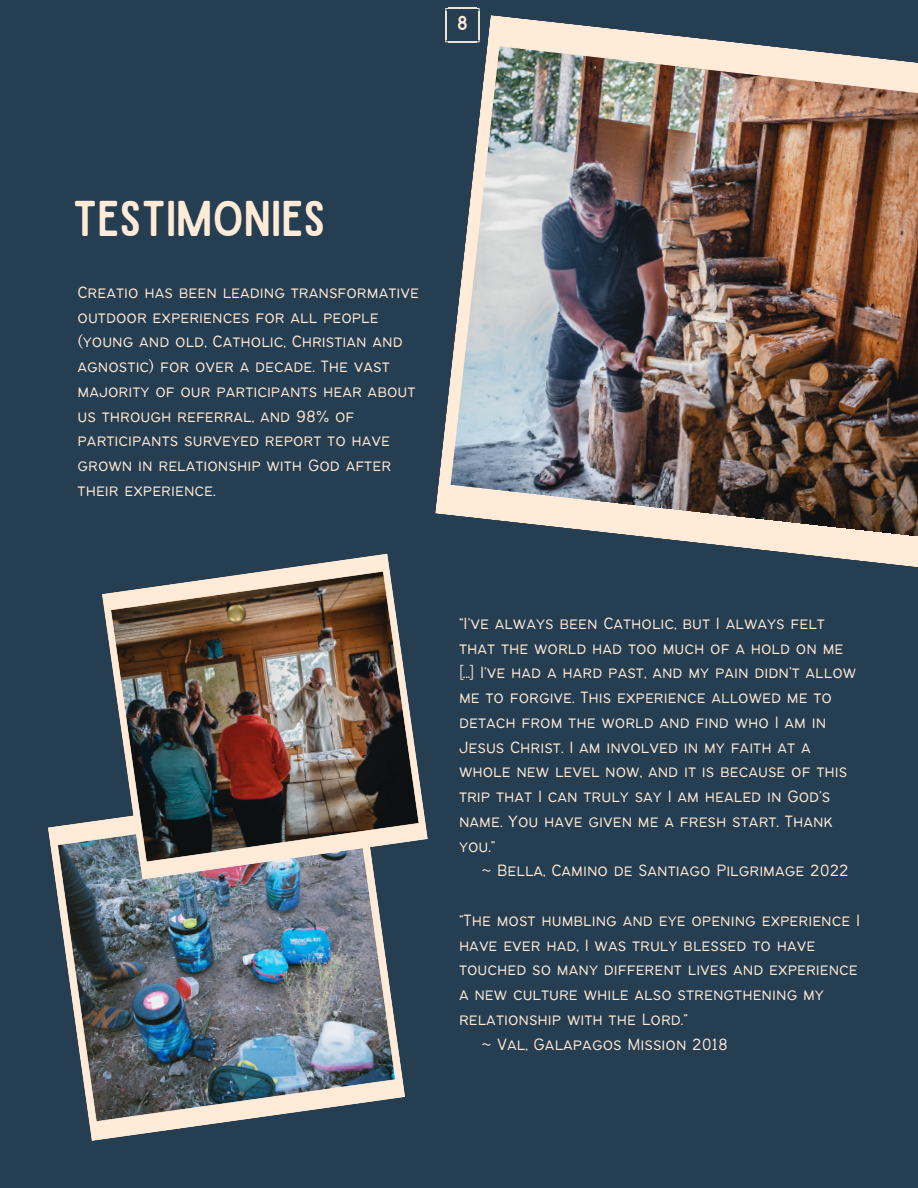
<style>
.page{position:relative;width:918px;height:1188px;background:#263e51}
.page>*{position:absolute;margin:0;border:0;box-sizing:border-box;transform-origin:0 0}
.t1{font:48px "Sailors";color:#ffebd7}
.t2{font:19.35px "Sailors";color:#ffebd7}
.t3{font:300 18px/24.8px "Bantayog";color:#ffebd7}
</style>
<div class="page">
<img style="left:435px;top:15px;width:483px;height:552px">
<img style="left:48px;top:820px;width:357px;height:321px">
<img style="left:102px;top:553px;width:326px;height:327px">
<img style="left:227px;top:604px;width:21px;height:22px">
<svg style="left:445px;top:8px;width:35px;height:34px"></svg>
<p class="t2" style="left:457px;top:16px;width:12px">8</p>
<h1 class="t1" style="left:73px;top:201px;width:254px">TESTIMONIES</h1>
<p class="t3" style="left:78px;top:281px;width:343px">Creatio has been leading transformative outdoor experiences for all people (young and old, Catholic, Christian and agnostic) for over a decade. The vast majority of our participants hear about us through referral, and 98% of participants surveyed report to have grown in relationship with God after their experience.</p>
<p class="t3" style="left:459px;top:612px;width:399px">“I’ve always been Catholic, but I always felt that the world had too much of a hold on me [...] I’ve had a hard past, and my pain didn’t allow me to forgive. This experience allowed me to detach from the world and find who I am in Jesus Christ. I am involved in my faith at a whole new level now, and it is because of this trip that I can truly say I am healed in God’s name. You have given me a fresh start. Thank you.”</p>
<p class="t3" style="left:482px;top:860px;width:368px">~ Bella, Camino de Santiago Pilgrimage 2022</p>
<p class="t3" style="left:459px;top:909px;width:403px">“The most humbling and eye opening experience I have ever had, I was truly blessed to have touched so many different lives and experience a new culture while also strengthening my relationship with the Lord.”</p>
<p class="t3" style="left:482px;top:1033px;width:247px">~ Val, Galapagos Mission 2018</p>
</div>
